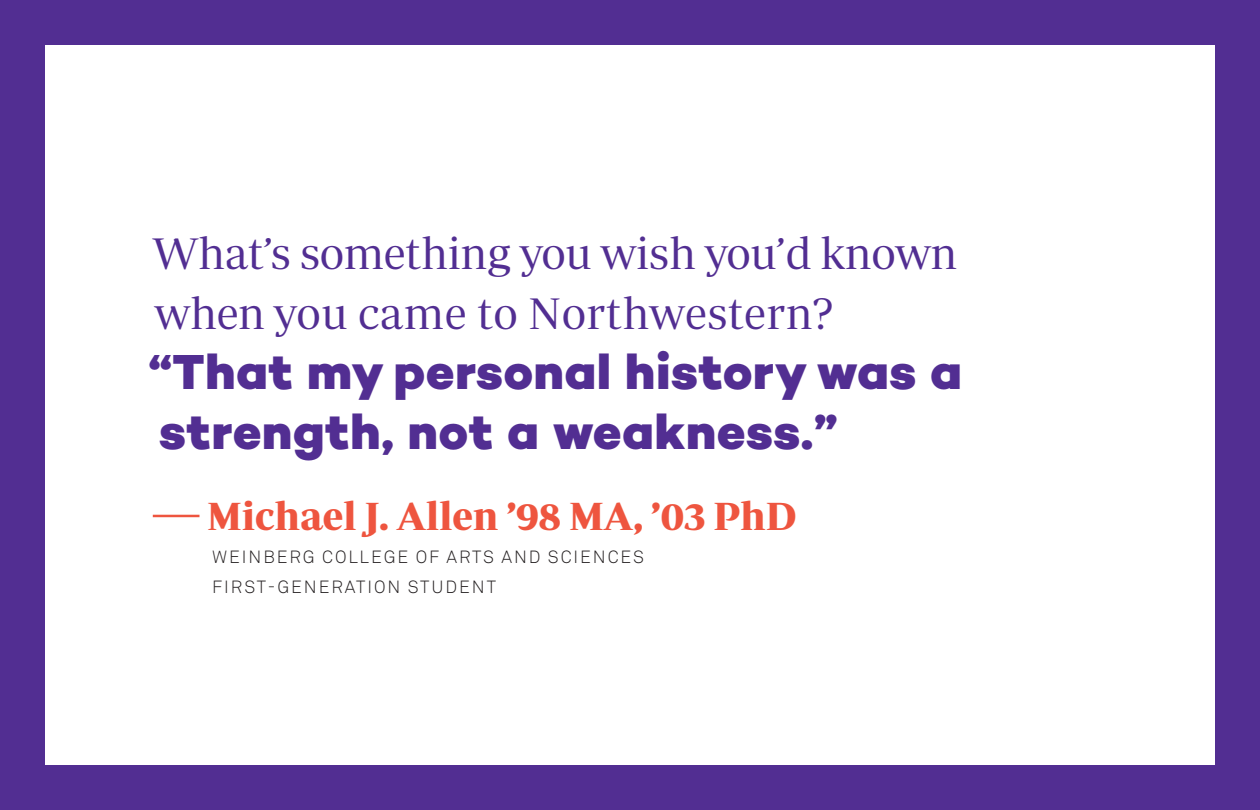
<style>
.page{position:relative;width:1260px;height:810px;background:#522e92}
.page>*{position:absolute;margin:0;border:0;box-sizing:border-box;transform-origin:0 0}
.Question{font:800 50px/60px "Campton";letter-spacing:.01em;color:#522e92}
.Question-2{font:45px/60px "Periodico Display Lg";letter-spacing:-.01em;color:#522e92}
.t1{font:700 40px "Periodico Display";color:#ee553f}
.t2{font:300 17.5px "Akkurat Pro";letter-spacing:.11em;color:#231f20}
</style>
<div class="page">
<div style="left:45px;top:45px;width:1170px;height:720px;background:#fff"></div>
<hr style="left:153px;top:515px;width:46px;height:2px;background:#ee553f">
<p class="Question-2" style="left:153px;top:223px;width:807px">What’s something you wish you’d known when you came to Northwestern?</p>
<p class="Question" style="left:148px;top:342px;width:815px">“That my personal history was a strength, not a weakness.”</p>
<p class="t1" style="left:207px;top:493px;width:591px">Michael J. Allen ’98 MA, ’03 PhD</p>
<p class="t2" style="left:212px;top:546px;width:433px">WEINBERG COLLEGE OF ARTS AND SCIENCES</p>
<p class="t2" style="left:212px;top:576px;width:285px">FIRST-GENERATION STUDENT</p>
</div>
